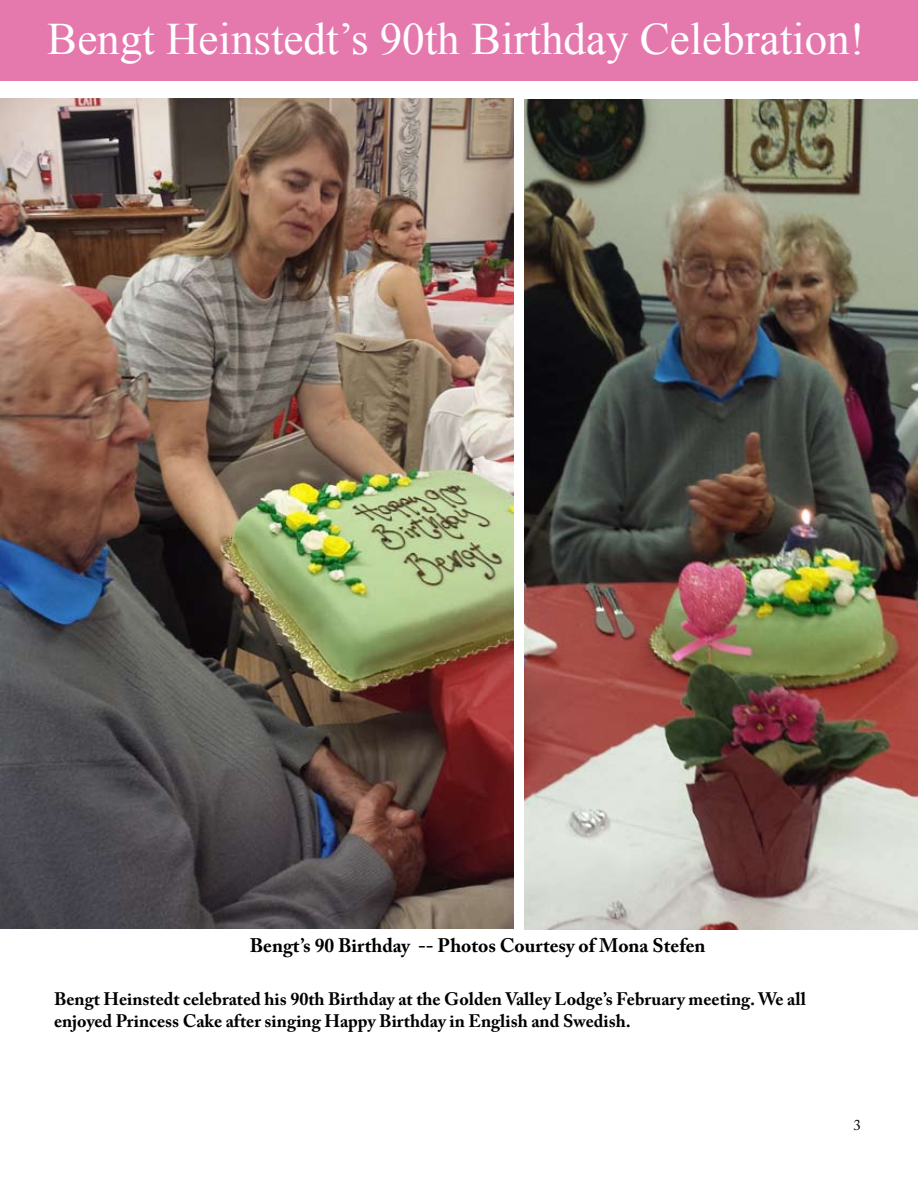
<style>
.page{position:relative;width:918px;height:1188px;background:#fff}
.page>*{position:absolute;margin:0;border:0;box-sizing:border-box;transform-origin:0 0}
.t1{font:45px "Times New Roman";color:#fff}
.t2{font:700 19.5px "Adobe Caslon Pro";color:#000}
.t3{font:700 18px/21.6px "Adobe Caslon Pro";color:#000}
.t4{font:15px "Adobe Caslon Pro";color:#000}
</style>
<div class="page">
<div style="left:0;top:0;width:918px;height:81px;background:#e579ae"></div>
<img style="left:0;top:99px;width:513px;height:829px">
<img style="left:524px;top:99px;width:394px;height:831px">
<h1 class="t1" style="left:47px;top:9px;width:819px">Bengt Heinstedt’s 90th Birthday Celebration!</h1>
<p class="t2" style="left:250px;top:934px;width:457px">Bengt’s 90 Birthday -- Photos Courtesy of Mona Stefen</p>
<p class="t3" style="left:54px;top:988px;width:753px">Bengt Heinstedt celebrated his 90th Birthday at the Golden Valley Lodge’s February meeting. We all enjoyed Princess Cake after singing Happy Birthday in English and Swedish.</p>
<p class="t4" style="left:854px;top:1116px;width:9px">3</p>
</div>
